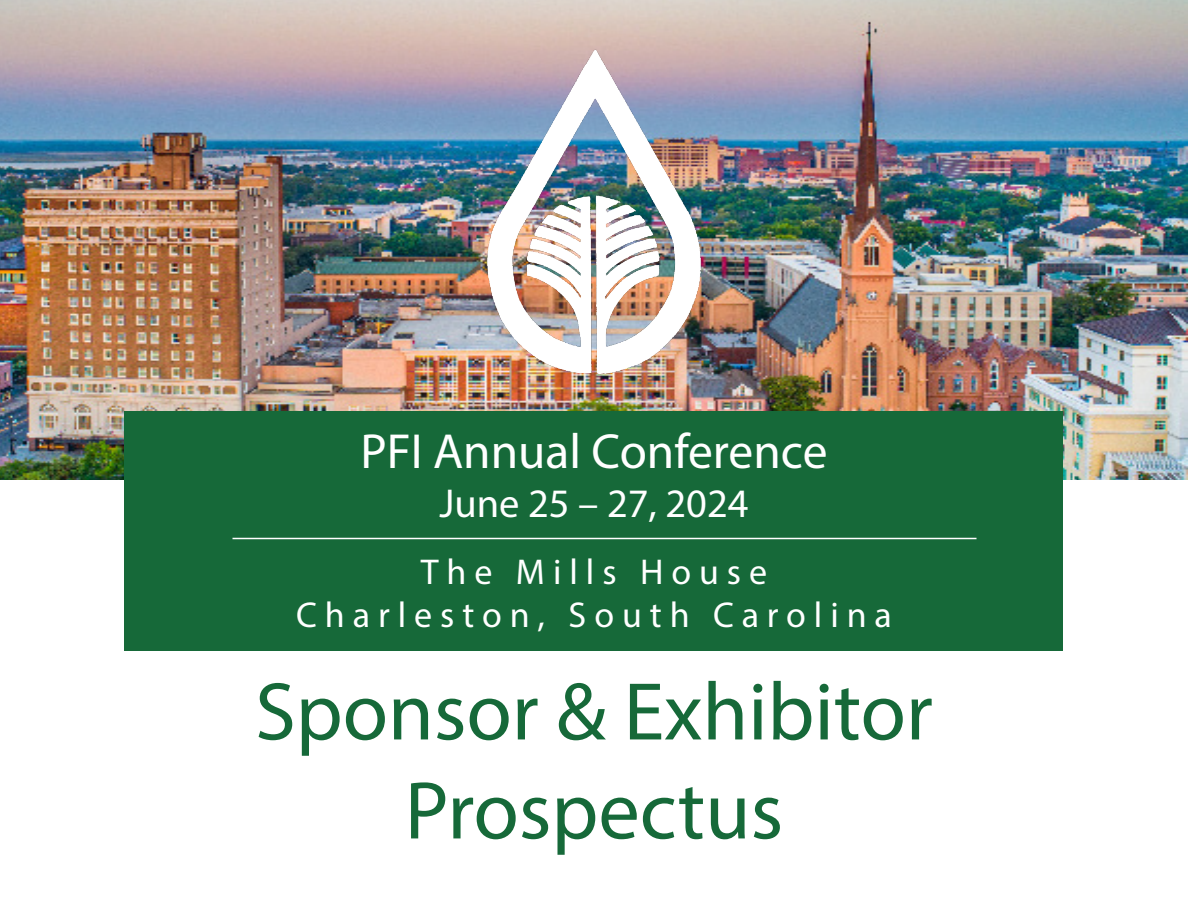
<style>
.page{position:relative;width:1188px;height:918px;background:#fff}
.page>*{position:absolute;margin:0;border:0;box-sizing:border-box;transform-origin:0 0}
.t1{font:82.5px/99px "Myriad Pro";color:#166939;text-align:center}
.t2{font:49.5px "Myriad Pro";color:#fff}
.t3{font:40.5px "Myriad Pro";color:#fff}
.t4{font:36px "Myriad Pro";letter-spacing:.22em;color:#fff}
</style>
<div class="page">
<img style="left:0;top:0;width:1188px;height:480px">
<div style="left:124px;top:411px;width:940px;height:240px;background:#166939"></div>
<hr style="left:232px;top:538px;width:744px;height:1px;background:#fff">
<img style="left:481px;top:38px;width:226px;height:355px">
<p class="t2" style="left:360px;top:421px;width:469px">PFI Annual Conference</p>
<p class="t3" style="left:439px;top:478px;width:311px">June 25 – 27, 2024</p>
<p class="t4" style="left:421px;top:549px;width:348px">The Mills House</p>
<p class="t4" style="left:296px;top:592px;width:597px">Charleston, South Carolina</p>
<p class="t1" style="left:255px;top:661px;width:679px">Sponsor &amp; Exhibitor<br>Prospectus</p>
</div>
